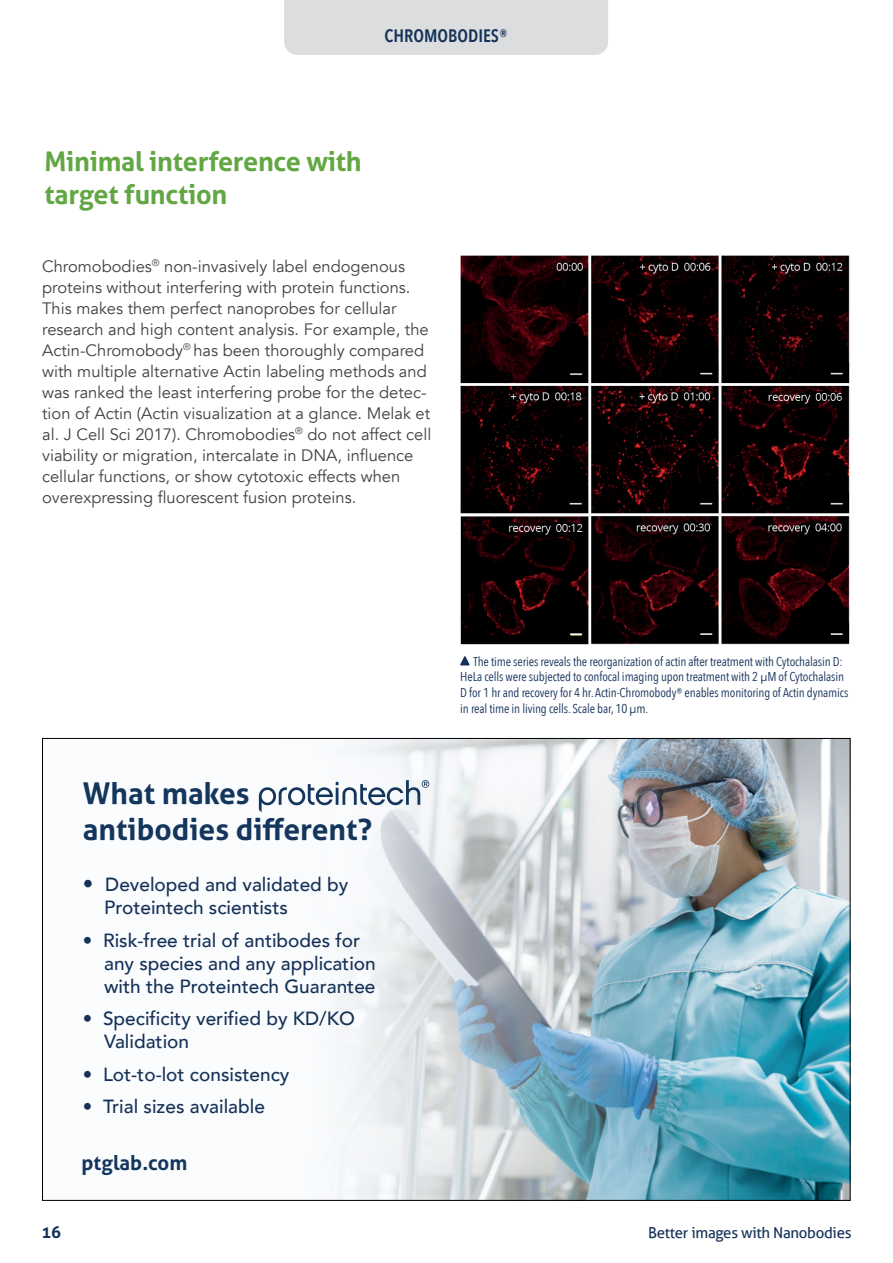
<style>
.page{position:relative;width:893px;height:1263px;background:#fff}
.page>*{position:absolute;margin:0;border:0;box-sizing:border-box;transform-origin:0 0}
.t1{font:700 30px/35.8px "Aller";color:#14365d}
.t2{font:700 27px/32.4px "Aller";letter-spacing:-.01em;color:#62a744}
.t3{font:700 20.4px "Aller";color:#14365d}
.t4{font:500 19.05px/22.8px "Avenir";color:#163258}
.t5{font:600 18px "Avenir Next Condensed";color:#16325a}
.t6{font:16.5px/21px "Avenir";color:#414042}
.t7{font:700 16.5px "Aller";color:#16325a}
.t8{font:15px "Aller";letter-spacing:-.02em;color:#16325a}
.t9{font:12.75px/15.8px "Avenir Next Condensed";letter-spacing:-.01em;color:#16325a}
.s1{font-size:21.15px}
</style>
<div class="page">
<img style="left:460px;top:255px;width:390px;height:389px">
<svg style="left:460px;top:656px;width:10px;height:9px"></svg>
<div style="left:43px;top:738px;width:807px;height:462px;background:#fafcfe"></div>
<img style="left:258px;top:740px;width:590px;height:459px">
<svg style="left:259px;top:780px;width:170px;height:32px"></svg>
<div style="left:284px;top:0;width:324px;height:55px;background:#dcddde"></div>
<p class="t5" style="left:385px;top:20px;width:125px">CHROMOBODIES®</p>
<h2 class="t2" style="left:44px;top:145px;width:319px">Minimal interference with target function</h2>
<p class="t6" style="left:42px;top:256px;width:391px">Chromobodies<sup>®</sup> non-invasively label endogenous proteins without interfering with protein functions.<br>This makes them perfect nanoprobes for cellular research and high content analysis. For example, the Actin-Chromobody<sup>®</sup> has been thoroughly compared with multiple alternative Actin labeling methods and was ranked the least interfering probe for the detec&shy;tion of Actin (Actin visualization at a glance. Melak et al. J Cell Sci 2017). Chromobodies<sup>®</sup> do not affect cell viability or migration, intercalate in DNA, influence cellular functions, or show cytotoxic effects when overexpressing fluorescent fusion proteins.</p>
<h1 class="t1" style="left:83px;top:776px;width:291px">What makes antibodies different?</h1>
<p class="t4" style="left:104px;top:872px;width:246px;text-indent:-21px"><span class="s1">•</span> Developed and validated by<br>Proteintech scientists</p>
<p class="t4" style="left:104px;top:928px;width:273px;text-indent:-21px">• Risk-free trial of antibodes for any species and any application with the Proteintech Guarantee</p>
<p class="t4" style="left:104px;top:1006px;width:252px;text-indent:-21px">• Specificity verified by KD/KO<br>Validation</p>
<p class="t4" style="left:83px;top:1062px;width:208px">• Lot-to-lot consistency</p>
<p class="t4" style="left:83px;top:1094px;width:184px">• Trial sizes available</p>
<p class="t3" style="left:82px;top:1150px;width:107px">ptglab.com</p>
<p class="t9" style="left:460px;top:652px;width:390px;text-indent:13px">The time series reveals the reorganization of actin after treatment with Cytochalasin D:<br>HeLa cells were subjected to confocal imaging upon treatment with 2 µM of Cytochalasin D for 1 hr and recovery for 4 hr. Actin-Chromobody® enables monitoring of Actin dynamics in real time in living cells. Scale bar, 10 µm.</p>
<p class="t7" style="left:41px;top:1222px;width:21px">16</p>
<p class="t8" style="left:648px;top:1223px;width:205px">Better images with Nanobodies</p>
</div>
